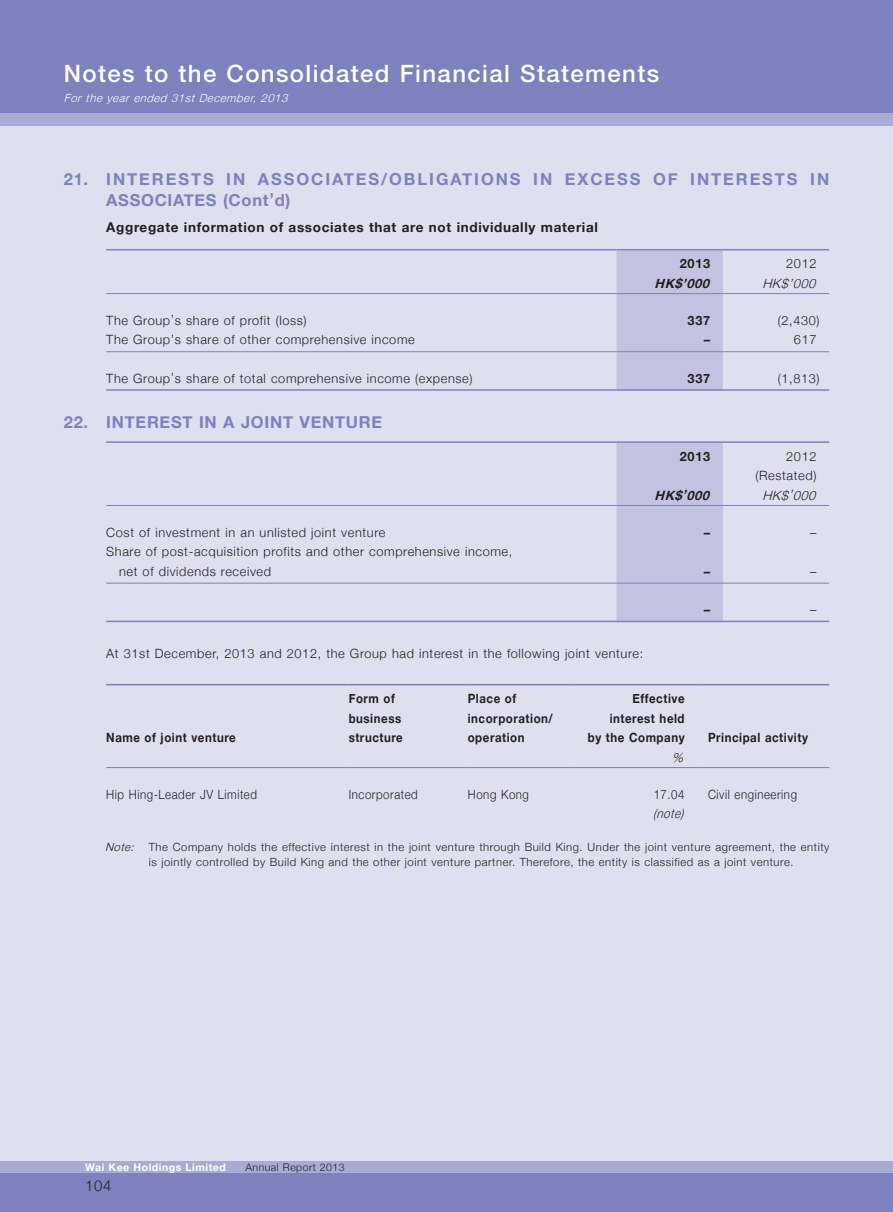
<style>
.page{position:relative;width:893px;height:1212px;background:#dedfef}
.page>*{position:absolute;margin:0;border:0;box-sizing:border-box;transform-origin:0 0}
.t1{font:500 24px "Helvetica Neue LT Std";letter-spacing:.06em;color:#fff}
.Heading_1{font:700 16.5px/21px "Helvetica Neue";letter-spacing:.115em;color:#7d81be}
.Heading_1-2{font:700 16.5px "Helvetica Neue";letter-spacing:.045em;color:#7d81be}
.t2{font:300 15px "Helvetica Neue";color:#231f20}
.Heading_2{font:700 13.5px "Helvetica Neue";letter-spacing:.05em;color:#231f20}
.Body_Text{font:300 12.75px/19.5px "Helvetica Neue";letter-spacing:.05em;color:#231f20}
.Body_Text-2{font:700 12.75px "Helvetica Neue";letter-spacing:.05em;color:#231f20;scale:.9 1}
.Body_Text-3{font:300 12.75px "Helvetica Neue";letter-spacing:.05em;color:#231f20;scale:.9 1}
.Body_Text-4{font:700 12.75px "Helvetica Neue";letter-spacing:.05em;color:#231f20}
.Body_Text-5{font:italic 300 12.75px "Helvetica Neue";color:#231f20}
.Body_Text-6{font:italic 700 12.75px "Helvetica Neue";color:#231f20}
.Body_Text-7{font:italic 300 12.75px "Helvetica Neue";color:#231f20;scale:.9 1}
.Notes{font:300 11.25px/15px "Helvetica Neue";letter-spacing:.05em;color:#231f20}
.t3{font:italic 300 11.25px "Helvetica Neue";color:#fff}
.t4{font:700 10.5px "Helvetica Neue";letter-spacing:.05em;color:#fff}
.t5{font:300 10.5px "Helvetica Neue";letter-spacing:.045em;color:#231f20}
.s1{font-style:italic}
</style>
<div class="page">
<div style="left:0;top:1161px;width:893px;height:13px;background:#aaabd4"></div>
<div style="left:0;top:1174px;width:893px;height:38px;background:#7d81be"></div>
<div style="left:0;top:0;width:893px;height:125px;background:#aaabd4"></div>
<div style="left:0;top:0;width:893px;height:113px;background:#7d81be"></div>
<div style="left:617px;top:250px;width:106px;height:139px;background:#c3c3e1"></div>
<hr style="left:106px;top:249px;width:511px;height:1px;background:#7d81be">
<hr style="left:617px;top:249px;width:106px;height:1px;background:#7d81be">
<hr style="left:723px;top:249px;width:106px;height:1px;background:#7d81be">
<hr style="left:106px;top:293px;width:511px;height:1px;background:#7d81be">
<hr style="left:617px;top:293px;width:106px;height:1px;background:#7d81be">
<hr style="left:723px;top:293px;width:106px;height:1px;background:#7d81be">
<hr style="left:106px;top:351px;width:511px;height:1px;background:#7d81be">
<hr style="left:617px;top:351px;width:106px;height:1px;background:#7d81be">
<hr style="left:723px;top:351px;width:106px;height:1px;background:#7d81be">
<hr style="left:106px;top:389px;width:511px;height:2px;background:#7d81be">
<hr style="left:617px;top:389px;width:106px;height:2px;background:#7d81be">
<hr style="left:723px;top:389px;width:106px;height:2px;background:#7d81be">
<div style="left:617px;top:443px;width:106px;height:178px;background:#c3c3e1"></div>
<hr style="left:106px;top:441px;width:511px;height:2px;background:#7d81be">
<hr style="left:617px;top:441px;width:106px;height:2px;background:#7d81be">
<hr style="left:723px;top:441px;width:106px;height:2px;background:#7d81be">
<hr style="left:106px;top:505px;width:511px;height:1px;background:#7d81be">
<hr style="left:617px;top:505px;width:106px;height:1px;background:#7d81be">
<hr style="left:723px;top:505px;width:106px;height:1px;background:#7d81be">
<hr style="left:106px;top:583px;width:511px;height:1px;background:#7d81be">
<hr style="left:617px;top:583px;width:106px;height:1px;background:#7d81be">
<hr style="left:723px;top:583px;width:106px;height:1px;background:#7d81be">
<hr style="left:106px;top:621px;width:511px;height:1px;background:#7d81be">
<hr style="left:617px;top:621px;width:106px;height:1px;background:#7d81be">
<hr style="left:723px;top:621px;width:106px;height:1px;background:#7d81be">
<hr style="left:106px;top:684px;width:243px;height:1px;background:#7d81be">
<hr style="left:349px;top:684px;width:119px;height:1px;background:#7d81be">
<hr style="left:468px;top:684px;width:102px;height:1px;background:#7d81be">
<hr style="left:570px;top:684px;width:127px;height:1px;background:#7d81be">
<hr style="left:697px;top:684px;width:132px;height:1px;background:#7d81be">
<hr style="left:106px;top:767px;width:243px;height:1px;background:#7d81be">
<hr style="left:349px;top:767px;width:119px;height:1px;background:#7d81be">
<hr style="left:468px;top:767px;width:102px;height:1px;background:#7d81be">
<hr style="left:570px;top:767px;width:127px;height:1px;background:#7d81be">
<hr style="left:697px;top:767px;width:132px;height:1px;background:#7d81be">
<h1 class="t1" style="left:64px;top:59px;width:597px">Notes to the Consolidated Financial Statements</h1>
<p class="t3" style="left:64px;top:91px;width:229px">For the year ended 31st December, 2013</p>
<p class="Heading_1" style="left:106px;top:168px;width:724px;text-indent:-43px">21. INTERESTS IN ASSOCIATES/OBLIGATIONS IN EXCESS OF INTERESTS IN<br>ASSOCIATES (Cont’d)</p>
<p class="Heading_2" style="left:106px;top:219px;width:493px">Aggregate information of associates that are not individually material</p>
<p class="Body_Text-4" style="left:680px;top:256px;width:32px">2013</p>
<p class="Body_Text" style="left:786px;top:254px;width:32px">2012</p>
<p class="Body_Text-6" style="left:655px;top:275px;width:60px">HK$’000</p>
<p class="Body_Text-5" style="left:762px;top:275px;width:58px">HK$’000</p>
<p class="Body_Text" style="left:106px;top:310px;width:202px">The Group’s share of profit (loss)</p>
<p class="Body_Text-4" style="left:688px;top:312px;width:24px">337</p>
<p class="Body_Text" style="left:778px;top:310px;width:43px">(2,430)</p>
<p class="Body_Text" style="left:106px;top:329px;width:310px">The Group’s share of other comprehensive income</p>
<p class="Body_Text-4" style="left:704px;top:332px;width:8px">–</p>
<p class="Body_Text" style="left:794px;top:329px;width:24px">617</p>
<p class="Body_Text" style="left:106px;top:368px;width:368px">The Group’s share of total comprehensive income (expense)</p>
<p class="Body_Text-4" style="left:688px;top:370px;width:24px">337</p>
<p class="Body_Text" style="left:778px;top:368px;width:43px">(1,813)</p>
<p class="Heading_1-2" style="left:64px;top:412px;width:320px">22. INTEREST IN A JOINT VENTURE</p>
<p class="Body_Text-4" style="left:680px;top:448px;width:32px">2013</p>
<p class="Body_Text" style="left:786px;top:446px;width:32px">2012</p>
<p class="Body_Text" style="left:755px;top:466px;width:63px">(Restated)</p>
<p class="Body_Text-6" style="left:655px;top:487px;width:60px">HK$’000</p>
<p class="Body_Text-5" style="left:762px;top:487px;width:58px">HK$’000</p>
<p class="Body_Text" style="left:106px;top:522px;width:281px">Cost of investment in an unlisted joint venture</p>
<p class="Body_Text-4" style="left:704px;top:524px;width:8px">–</p>
<p class="Body_Text" style="left:810px;top:522px;width:8px">–</p>
<p class="Body_Text" style="left:119px;top:541px;width:395px;text-indent:-13px">Share of post-acquisition profits and other comprehensive income, net of dividends received</p>
<p class="Body_Text-4" style="left:704px;top:563px;width:8px">–</p>
<p class="Body_Text" style="left:810px;top:561px;width:8px">–</p>
<p class="Body_Text-4" style="left:704px;top:602px;width:8px">–</p>
<p class="Body_Text" style="left:810px;top:600px;width:8px">–</p>
<p class="Body_Text" style="left:106px;top:643px;width:538px">At 31st December, 2013 and 2012, the Group had interest in the following joint venture:</p>
<p class="Body_Text-2" style="left:106px;top:730px;width:145px">Name of joint venture</p>
<p class="Body_Text-2" style="left:349px;top:691px;width:53px">Form of</p>
<p class="Body_Text-2" style="left:349px;top:710px;width:60px">business</p>
<p class="Body_Text-2" style="left:349px;top:730px;width:62px">structure</p>
<p class="Body_Text-2" style="left:468px;top:691px;width:55px">Place of</p>
<p class="Body_Text-2" style="left:468px;top:710px;width:96px">incorporation/</p>
<p class="Body_Text-2" style="left:468px;top:730px;width:65px">operation</p>
<p class="Body_Text-2" style="left:633px;top:691px;width:59px">Effective</p>
<p class="Body_Text-2" style="left:610px;top:710px;width:85px">interest held</p>
<p class="Body_Text-2" style="left:588px;top:730px;width:109px">by the Company</p>
<p class="Body_Text-2" style="left:708px;top:730px;width:113px">Principal activity</p>
<p class="Body_Text-5" style="left:672px;top:749px;width:17px">%</p>
<p class="Body_Text-3" style="left:106px;top:786px;width:169px">Hip Hing-Leader JV Limited</p>
<p class="Body_Text-3" style="left:349px;top:786px;width:78px">Incorporated</p>
<p class="Body_Text-3" style="left:468px;top:786px;width:70px">Hong Kong</p>
<p class="Body_Text-3" style="left:654px;top:786px;width:36px">17.04</p>
<p class="Body_Text-7" style="left:653px;top:806px;width:36px">(note)</p>
<p class="Body_Text-3" style="left:708px;top:786px;width:100px">Civil engineering</p>
<p class="Notes" style="left:149px;top:839px;width:682px;text-indent:-44px"><span class="s1">Note:</span> The Company holds the effective interest in the joint venture through Build King. Under the joint venture agreement, the entity is jointly controlled by Build King and the other joint venture partner. Therefore, the entity is classified as a joint venture.</p>
<p class="t4" style="left:85px;top:1161px;width:142px">Wai Kee Holdings Limited</p>
<p class="t5" style="left:246px;top:1161px;width:101px">Annual Report 2013</p>
<p class="t2" style="left:85px;top:1176px;width:28px">104</p>
</div>
